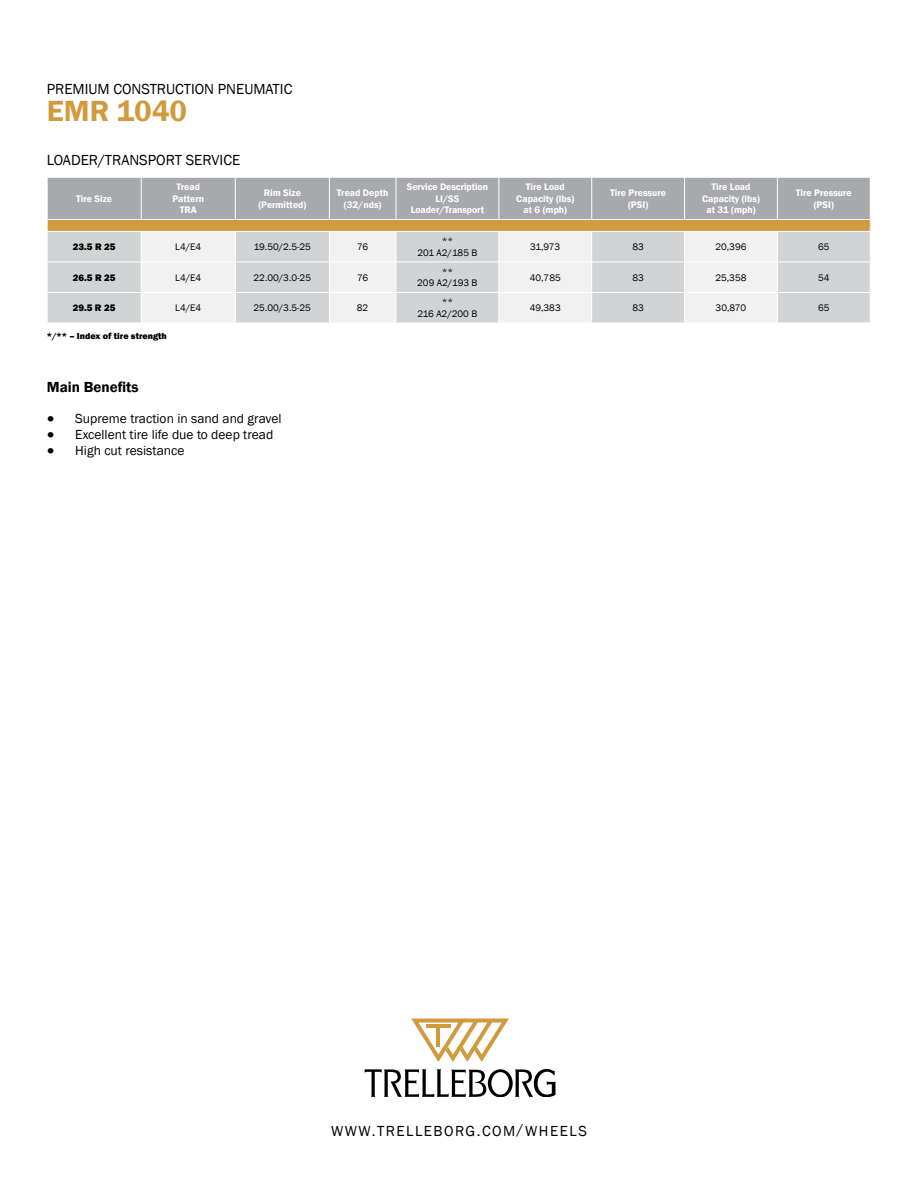
<style>
.page{position:relative;width:918px;height:1188px;background:#fff}
.page>*{position:absolute;margin:0;border:0;box-sizing:border-box;transform-origin:0 0}
.t1{font:600 30px "Franklin Gothic";color:#d09b3e}
.t2{font:15px "Franklin Gothic";color:#000}
.t3{font:15px "Franklin Gothic";letter-spacing:.1em;color:#000}
.t4{font:600 15px "Franklin Gothic";color:#000}
.t5{font:13.5px "Franklin Gothic";color:#000}
.t6{font:600 9.75px/11.7px "Franklin Gothic";color:#fff;text-align:center}
.t7{font:9.75px/11.7px "Franklin Gothic";color:#000;text-align:center}
.t8{font:800 9.75px "Franklin Gothic";color:#000}
.t9{font:800 9px "Franklin Gothic";color:#000}
.s1{font-family:"Lucida Grande"}
</style>
<div class="page">
<div style="left:48px;top:232px;width:822px;height:91px;background:#d1d3d4"></div>
<svg style="left:142px;top:232px;width:635px;height:91px;fill:#f1f1f2"></svg>
<svg style="left:47px;top:177px;width:824px;height:54px;background:#b3a999"></svg>
<hr style="left:141px;top:232px;width:1px;height:30px;background:#fff">
<hr style="left:235px;top:232px;width:1px;height:30px;background:#fff">
<hr style="left:329px;top:232px;width:1px;height:30px;background:#fff">
<hr style="left:396px;top:232px;width:1px;height:30px;background:#fff">
<hr style="left:499px;top:232px;width:1px;height:30px;background:#fff">
<hr style="left:591px;top:232px;width:1px;height:30px;background:#fff">
<hr style="left:684px;top:232px;width:1px;height:30px;background:#fff">
<hr style="left:777px;top:232px;width:1px;height:30px;background:#fff">
<hr style="left:47px;top:262px;width:94px;height:1px;background:#fff">
<hr style="left:141px;top:262px;width:94px;height:1px;background:#fff">
<hr style="left:141px;top:262px;width:1px;height:30px;background:#fff">
<hr style="left:235px;top:262px;width:94px;height:1px;background:#fff">
<hr style="left:235px;top:262px;width:1px;height:30px;background:#fff">
<hr style="left:329px;top:262px;width:67px;height:1px;background:#fff">
<hr style="left:329px;top:262px;width:1px;height:30px;background:#fff">
<hr style="left:396px;top:262px;width:103px;height:1px;background:#fff">
<hr style="left:396px;top:262px;width:1px;height:30px;background:#fff">
<hr style="left:499px;top:262px;width:93px;height:1px;background:#fff">
<hr style="left:499px;top:262px;width:1px;height:30px;background:#fff">
<hr style="left:592px;top:262px;width:93px;height:1px;background:#fff">
<hr style="left:591px;top:262px;width:1px;height:30px;background:#fff">
<hr style="left:685px;top:262px;width:92px;height:1px;background:#fff">
<hr style="left:684px;top:262px;width:1px;height:30px;background:#fff">
<hr style="left:777px;top:262px;width:94px;height:1px;background:#fff">
<hr style="left:777px;top:262px;width:1px;height:30px;background:#fff">
<hr style="left:47px;top:292px;width:94px;height:1px;background:#fff">
<hr style="left:141px;top:292px;width:94px;height:1px;background:#fff">
<hr style="left:141px;top:293px;width:1px;height:30px;background:#fff">
<hr style="left:235px;top:292px;width:94px;height:1px;background:#fff">
<hr style="left:235px;top:293px;width:1px;height:30px;background:#fff">
<hr style="left:329px;top:292px;width:67px;height:1px;background:#fff">
<hr style="left:329px;top:293px;width:1px;height:30px;background:#fff">
<hr style="left:396px;top:292px;width:103px;height:1px;background:#fff">
<hr style="left:396px;top:293px;width:1px;height:30px;background:#fff">
<hr style="left:499px;top:292px;width:93px;height:1px;background:#fff">
<hr style="left:499px;top:293px;width:1px;height:30px;background:#fff">
<hr style="left:592px;top:292px;width:93px;height:1px;background:#fff">
<hr style="left:591px;top:293px;width:1px;height:30px;background:#fff">
<hr style="left:685px;top:292px;width:92px;height:1px;background:#fff">
<hr style="left:684px;top:293px;width:1px;height:30px;background:#fff">
<hr style="left:777px;top:292px;width:94px;height:1px;background:#fff">
<hr style="left:777px;top:293px;width:1px;height:30px;background:#fff">
<svg style="left:411px;top:1019px;width:98px;height:43px"></svg>
<svg style="left:365px;top:1069px;width:191px;height:27px"></svg>
<h2 class="t2" style="left:47px;top:79px;width:247px">PREMIUM CONSTRUCTION PNEUMATIC</h2>
<h1 class="t1" style="left:47px;top:92px;width:142px">EMR 1040</h1>
<h2 class="t2" style="left:47px;top:150px;width:195px">LOADER/TRANSPORT SERVICE</h2>
<p class="t6" style="left:76px;top:193px;width:38px">Tire Size</p>
<p class="t6" style="left:172px;top:181px;width:33px">Tread<br>Pattern<br>TRA</p>
<p class="t6" style="left:258px;top:187px;width:49px">Rim Size (Permitted)</p>
<p class="t6" style="left:337px;top:187px;width:53px">Tread Depth (32/nds)</p>
<p class="t6" style="left:407px;top:181px;width:83px">Service Description<br>LI/SS<br>Loader/Transport</p>
<p class="t6" style="left:516px;top:181px;width:59px">Tire Load<br>Capacity (lbs) at 6 (mph)</p>
<p class="t6" style="left:610px;top:187px;width:57px">Tire Pressure (PSI)</p>
<p class="t6" style="left:702px;top:181px;width:59px">Tire Load<br>Capacity (lbs) at 31 (mph)</p>
<p class="t6" style="left:796px;top:187px;width:57px">Tire Pressure (PSI)</p>
<p class="t8" style="left:73px;top:240px;width:44px">23.5 R 25</p>
<p class="t7" style="left:175px;top:241px;width:27px">L4/E4</p>
<p class="t7" style="left:254px;top:241px;width:59px">19.50/2.5-25</p>
<p class="t7" style="left:357px;top:241px;width:12px">76</p>
<p class="t7" style="left:417px;top:235px;width:61px">**<br>201 A2/185 B</p>
<p class="t7" style="left:530px;top:241px;width:31px">31,973</p>
<p class="t7" style="left:632px;top:241px;width:13px">83</p>
<p class="t7" style="left:715px;top:241px;width:33px">20,396</p>
<p class="t7" style="left:818px;top:241px;width:13px">65</p>
<p class="t8" style="left:73px;top:271px;width:44px">26.5 R 25</p>
<p class="t7" style="left:175px;top:272px;width:27px">L4/E4</p>
<p class="t7" style="left:254px;top:272px;width:59px">22.00/3.0-25</p>
<p class="t7" style="left:357px;top:272px;width:12px">76</p>
<p class="t7" style="left:417px;top:266px;width:62px">**<br>209 A2/193 B</p>
<p class="t7" style="left:530px;top:272px;width:33px">40,785</p>
<p class="t7" style="left:632px;top:272px;width:13px">83</p>
<p class="t7" style="left:715px;top:272px;width:33px">25,358</p>
<p class="t7" style="left:818px;top:272px;width:13px">54</p>
<p class="t8" style="left:73px;top:302px;width:44px">29.5 R 25</p>
<p class="t7" style="left:175px;top:302px;width:27px">L4/E4</p>
<p class="t7" style="left:254px;top:302px;width:59px">25.00/3.5-25</p>
<p class="t7" style="left:357px;top:302px;width:13px">82</p>
<p class="t7" style="left:418px;top:296px;width:61px">**<br>216 A2/200 B</p>
<p class="t7" style="left:530px;top:302px;width:33px">49,383</p>
<p class="t7" style="left:632px;top:302px;width:13px">83</p>
<p class="t7" style="left:716px;top:302px;width:32px">30,870</p>
<p class="t7" style="left:818px;top:302px;width:13px">65</p>
<p class="t9" style="left:47px;top:331px;width:122px">*/** – Index of tire strength</p>
<h2 class="t4" style="left:47px;top:377px;width:93px">Main Benefits</h2>
<h3 class="t5" style="left:47px;top:410px;width:236px"><span class="s1">●</span> Supreme traction in sand and gravel</h3>
<h3 class="t5" style="left:47px;top:426px;width:228px"><span class="s1">●</span> Excellent tire life due to deep tread</h3>
<h3 class="t5" style="left:47px;top:443px;width:139px"><span class="s1">●</span> High cut resistance</h3>
<h2 class="t3" style="left:331px;top:1121px;width:257px">WWW.TRELLEBORG.COM/WHEELS</h2>
</div>
